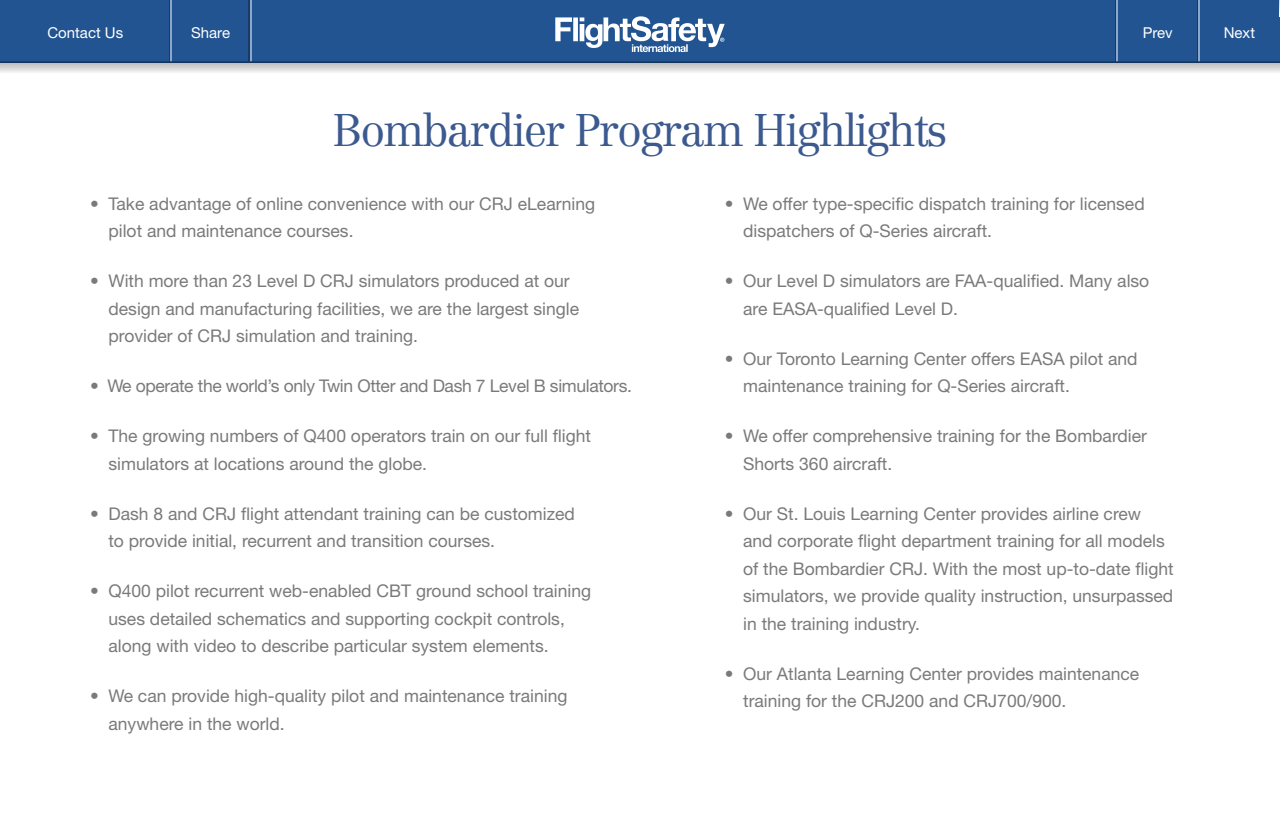
<style>
.page{position:relative;width:1280px;height:840px;background:#fff}
.page>*{position:absolute;margin:0;border:0;box-sizing:border-box;transform-origin:0 0}
.t1{font:300 45px "Centennial";letter-spacing:-.045em;color:#3c5a8f}
.t2{font:17.5px/27.5px "Helvetica Neue";color:#7a7a7a}
.t3{font:17.5px "Helvetica Neue";letter-spacing:-.02em;color:#7a7a7a}
.t4{font:15px "Helvetica Neue";color:#fff}
</style>
<div class="page">
<div style="left:0;top:0;width:1280px;height:62px;background:#215491"></div>
<svg style="left:555px;top:16px;width:170px;height:36px"></svg>
<svg style="left:1279px;top:1px;width:1px;height:15px"></svg>
<hr style="left:249px;top:0;width:1px;height:61px;background:#173b66">
<hr style="left:250px;top:0;width:1px;height:61px;background:#8fa8c9">
<hr style="left:1116px;top:0;width:1px;height:61px;background:#173b66">
<hr style="left:1117px;top:0;width:1px;height:61px;background:#8fa8c9">
<hr style="left:1197px;top:0;width:1px;height:61px;background:#173b66">
<hr style="left:1198px;top:0;width:2px;height:61px;background:#8fa8c9">
<hr style="left:170px;top:0;width:1px;height:61px;background:#173b66">
<hr style="left:171px;top:0;width:1px;height:61px;background:#8fa8c9">
<hr style="left:0;top:61px;width:1280px;height:1px;background:#173b66">
<svg style="left:0;top:62px;width:1280px;height:10px;background:#c2c5c9"></svg>
<p class="t4" style="left:47px;top:23px;width:77px">Contact Us</p>
<p class="t4" style="left:191px;top:23px;width:40px">Share</p>
<p class="t4" style="left:1143px;top:23px;width:32px">Prev</p>
<p class="t4" style="left:1224px;top:23px;width:33px">Next</p>
<h1 class="t1" style="left:333px;top:104px;width:616px">Bombardier Program Highlights</h1>
<p class="t2" style="left:108px;top:190px;width:488px;text-indent:-18px">• Take advantage of online convenience with our CRJ eLearning pilot and maintenance courses.</p>
<p class="t2" style="left:108px;top:267px;width:472px;text-indent:-18px">• With more than 23 Level D CRJ simulators produced at our design and manufacturing facilities, we are the largest single provider of CRJ simulation and training.</p>
<p class="t3" style="left:90px;top:376px;width:544px">• We operate the world’s only Twin Otter and Dash 7 Level B simulators.</p>
<p class="t2" style="left:108px;top:422px;width:484px;text-indent:-18px">• The growing numbers of Q400 operators train on our full flight simulators at locations around the globe.</p>
<p class="t2" style="left:108px;top:500px;width:468px;text-indent:-18px">• Dash 8 and CRJ flight attendant training can be customized to provide initial, recurrent and transition courses.</p>
<p class="t2" style="left:108px;top:577px;width:484px;text-indent:-18px">• Q400 pilot recurrent web-enabled CBT ground school training uses detailed schematics and supporting cockpit controls, along with video to describe particular system elements.</p>
<p class="t2" style="left:108px;top:682px;width:460px;text-indent:-18px">• We can provide high-quality pilot and maintenance training anywhere in the world.</p>
<p class="t2" style="left:743px;top:190px;width:403px;text-indent:-18px">• We offer type-specific dispatch training for licensed dispatchers of Q-Series aircraft.</p>
<p class="t2" style="left:743px;top:267px;width:408px;text-indent:-18px">• Our Level D simulators are FAA-qualified. Many also are EASA-qualified Level D.</p>
<p class="t2" style="left:743px;top:345px;width:396px;text-indent:-18px">• Our Toronto Learning Center offers EASA pilot and maintenance training for Q-Series aircraft.</p>
<p class="t2" style="left:743px;top:422px;width:405px;text-indent:-18px">• We offer comprehensive training for the Bombardier<br>Shorts 360 aircraft.</p>
<p class="t2" style="left:743px;top:500px;width:432px;text-indent:-18px">• Our St. Louis Learning Center provides airline crew and corporate flight department training for all models of the Bombardier CRJ. With the most up-to-date flight simulators, we provide quality instruction, unsurpassed in the training industry.</p>
<p class="t2" style="left:743px;top:660px;width:398px;text-indent:-18px">• Our Atlanta Learning Center provides maintenance training for the CRJ200 and CRJ700/900.</p>
</div>
